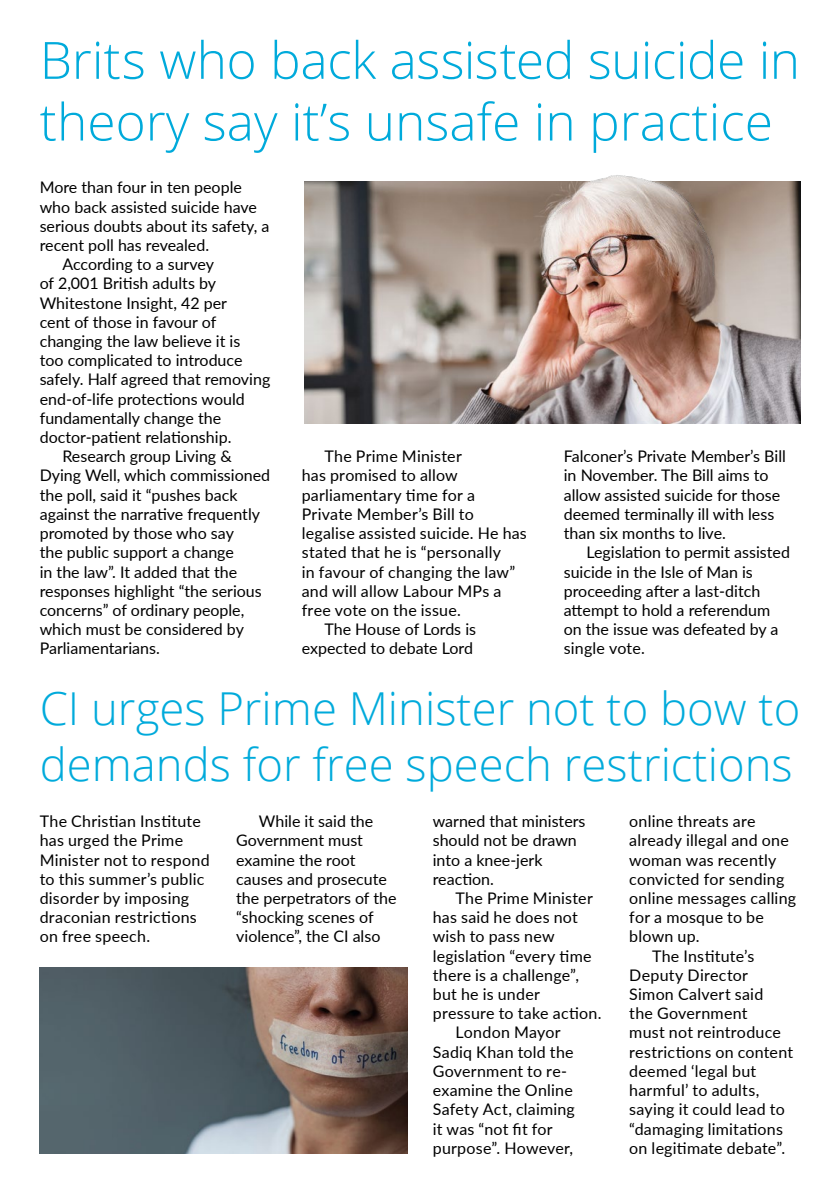
<style>
.page{position:relative;width:840px;height:1191px;background:#fff}
.page>*{position:absolute;margin:0;border:0;box-sizing:border-box;transform-origin:0 0}
.t1{font:300 51.4px/61.6px "Open Sans";color:#00aadb}
.t2{font:300 45.4px/56px "Open Sans";color:#00aadb}
.t3{font:16px/19.2px "Lato";color:#000}
</style>
<div class="page">
<img style="left:40px;top:967px;width:367px;height:186px">
<img style="left:304px;top:275px;width:495px;height:149px">
<img style="left:304px;top:175px;width:495px;height:100px">
<h1 class="t1" style="left:40px;top:34px;width:761px">Brits who back assisted suicide in theory say it’s unsafe in practice</h1>
<p class="t3" style="left:40px;top:177px;width:203px">More than four in ten people</p>
<p class="t3" style="left:40px;top:196px;width:219px">who back assisted suicide have</p>
<p class="t3" style="left:40px;top:216px;width:231px">serious doubts about its safety, a</p>
<p class="t3" style="left:40px;top:235px;width:171px">recent poll has revealed.</p>
<p class="t3" style="left:62px;top:254px;width:153px">According to a survey</p>
<p class="t3" style="left:40px;top:273px;width:178px">of 2,001 British adults by</p>
<p class="t3" style="left:40px;top:292px;width:189px">Whitestone Insight, 42 per</p>
<p class="t3" style="left:40px;top:312px;width:178px">cent of those in favour of</p>
<p class="t3" style="left:40px;top:331px;width:202px">changing the law believe it is</p>
<p class="t3" style="left:40px;top:350px;width:204px">too complicated to introduce</p>
<p class="t3" style="left:40px;top:369px;width:232px">safely. Half agreed that removing</p>
<p class="t3" style="left:40px;top:388px;width:206px">end-of-life protections would</p>
<p class="t3" style="left:40px;top:408px;width:183px">fundamentally change the</p>
<p class="t3" style="left:40px;top:427px;width:193px">doctor-patient relationship.</p>
<p class="t3" style="left:62px;top:446px;width:171px">Research group Living &amp;</p>
<p class="t3" style="left:40px;top:465px;width:232px">Dying Well, which commissioned</p>
<p class="t3" style="left:40px;top:484px;width:199px">the poll, said it “pushes back</p>
<p class="t3" style="left:40px;top:504px;width:222px">against the narrative frequently</p>
<p class="t3" style="left:40px;top:523px;width:196px">promoted by those who say</p>
<p class="t3" style="left:40px;top:542px;width:196px">the public support a change</p>
<p class="t3" style="left:40px;top:561px;width:199px">in the law”. It added that the</p>
<p class="t3" style="left:40px;top:580px;width:223px">responses highlight “the serious</p>
<p class="t3" style="left:40px;top:600px;width:206px">concerns” of ordinary people,</p>
<p class="t3" style="left:40px;top:619px;width:206px">which must be considered by</p>
<p class="t3" style="left:40px;top:638px;width:122px">Parliamentarians.</p>
<p class="t3" style="left:563px;top:446px;width:223px">Falconer’s Private Member’s Bill in November. The Bill aims to allow assisted suicide for those deemed terminally ill with less than six months to live.</p>
<p class="t3" style="left:563px;top:542px;width:228px;text-indent:23px">Legislation to permit assisted suicide in the Isle of Man is proceeding after a last-ditch attempt to hold a referendum on the issue was defeated by a single vote.</p>
<p class="t3" style="left:324px;top:446px;width:139px">The Prime Minister</p>
<p class="t3" style="left:301px;top:465px;width:157px">has promised to allow</p>
<p class="t3" style="left:301px;top:484px;width:175px">parliamentary time for a</p>
<p class="t3" style="left:301px;top:504px;width:173px">Private Member’s Bill to</p>
<p class="t3" style="left:301px;top:523px;width:226px">legalise assisted suicide. He has</p>
<p class="t3" style="left:301px;top:542px;width:201px">stated that he is “personally</p>
<p class="t3" style="left:301px;top:561px;width:215px">in favour of changing the law”</p>
<p class="t3" style="left:301px;top:580px;width:201px">and will allow Labour MPs a</p>
<p class="t3" style="left:301px;top:600px;width:160px">free vote on the issue.</p>
<p class="t3" style="left:324px;top:619px;width:153px">The House of Lords is</p>
<p class="t3" style="left:301px;top:638px;width:173px">expected to debate Lord</p>
<h2 class="t2" style="left:40px;top:685px;width:761px">CI urges Prime Minister not to bow to demands for free speech restrictions</h2>
<p class="t3" style="left:40px;top:811px;width:171px">The Christian Institute has urged the Prime<br>Minister not to respond to this summer’s public disorder by imposing draconian restrictions on free speech.</p>
<p class="t3" style="left:236px;top:811px;width:162px;text-indent:23px">While it said the<br>Government must examine the root causes and prosecute the perpetrators of the “shocking scenes of violence”, the CI also</p>
<p class="t3" style="left:432px;top:811px;width:154px">warned that ministers should not be drawn into a knee-jerk reaction.</p>
<p class="t3" style="left:629px;top:811px;width:128px">online threats are</p>
<p class="t3" style="left:629px;top:830px;width:161px">already illegal and one</p>
<p class="t3" style="left:629px;top:849px;width:148px">woman was recently</p>
<p class="t3" style="left:629px;top:868px;width:156px">convicted for sending</p>
<p class="t3" style="left:629px;top:888px;width:168px">online messages calling</p>
<p class="t3" style="left:629px;top:907px;width:136px">for a mosque to be</p>
<p class="t3" style="left:629px;top:926px;width:72px">blown up.</p>
<p class="t3" style="left:651px;top:945px;width:104px">The Institute’s</p>
<p class="t3" style="left:629px;top:964px;width:120px">Deputy Director</p>
<p class="t3" style="left:629px;top:984px;width:135px">Simon Calvert said</p>
<p class="t3" style="left:629px;top:1003px;width:120px">the Government</p>
<p class="t3" style="left:629px;top:1022px;width:153px">must not reintroduce</p>
<p class="t3" style="left:629px;top:1041px;width:165px">restrictions on content</p>
<p class="t3" style="left:629px;top:1060px;width:128px">deemed ‘legal but</p>
<p class="t3" style="left:629px;top:1080px;width:131px">harmful’ to adults,</p>
<p class="t3" style="left:629px;top:1099px;width:157px">saying it could lead to</p>
<p class="t3" style="left:629px;top:1118px;width:155px">“damaging limitations</p>
<p class="t3" style="left:629px;top:1137px;width:157px">on legitimate debate”.</p>
<p class="t3" style="left:455px;top:888px;width:139px">The Prime Minister</p>
<p class="t3" style="left:432px;top:907px;width:146px">has said he does not</p>
<p class="t3" style="left:432px;top:926px;width:123px">wish to pass new</p>
<p class="t3" style="left:432px;top:945px;width:160px">legislation “every time</p>
<p class="t3" style="left:432px;top:964px;width:148px">there is a challenge”,</p>
<p class="t3" style="left:432px;top:984px;width:109px">but he is under</p>
<p class="t3" style="left:432px;top:1003px;width:170px">pressure to take action.</p>
<p class="t3" style="left:455px;top:1022px;width:106px">London Mayor</p>
<p class="t3" style="left:432px;top:1041px;width:142px">Sadiq Khan told the</p>
<p class="t3" style="left:432px;top:1062px;width:136px">Government to re-</p>
<p class="t3" style="left:432px;top:1080px;width:141px">examine the Online</p>
<p class="t3" style="left:432px;top:1099px;width:144px">Safety Act, claiming</p>
<p class="t3" style="left:432px;top:1118px;width:121px">it was “not fit for</p>
<p class="t3" style="left:432px;top:1137px;width:142px">purpose”. However,</p>
</div>
